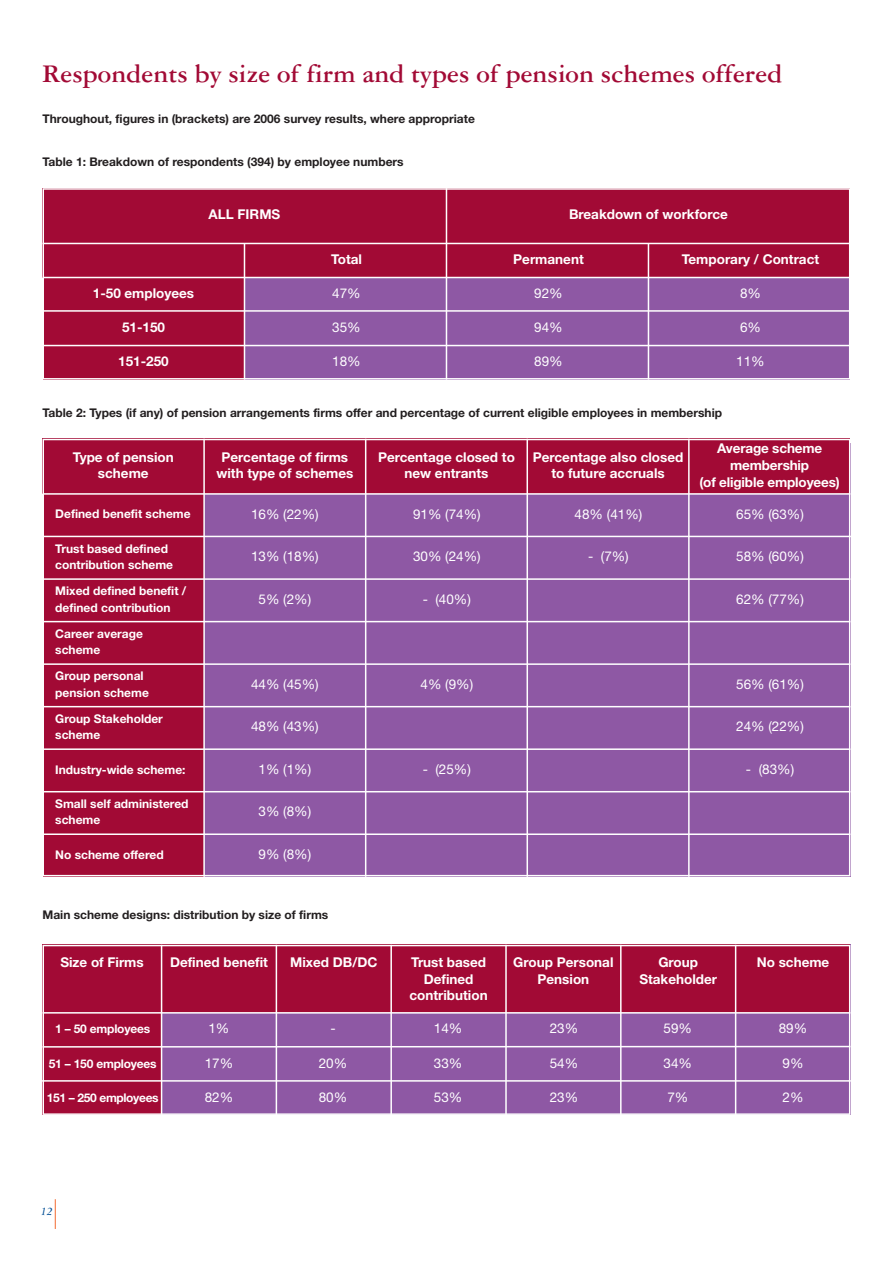
<style>
.page{position:relative;width:893px;height:1263px;background:#fff}
.page>*{position:absolute;margin:0;border:0;box-sizing:border-box;transform-origin:0 0}
.t1{font:700 27px "Garamond Three";color:#a20a35}
.t2{font:700 13.5px/16.5px "Helvetica Neue";color:#fff;text-align:center}
.t3{font:13.5px "Helvetica Neue";color:#fff}
.t4{font:700 12px "Helvetica Neue";color:#231f20}
.t5{font:700 12px/16.5px "Helvetica Neue";color:#fff}
.t6{font:700 12px "Helvetica Neue";letter-spacing:-.03em;color:#fff}
.t7{font:italic 700 12px "Garamond Three";color:#004e94}
</style>
<div class="page">
<hr style="left:55px;top:1199px;width:1px;height:30px;background:#f36b31">
<div style="left:43px;top:188px;width:201px;height:192px;background:#a20a35"></div>
<div style="left:244px;top:188px;width:606px;height:192px;background:#8e58a4"></div>
<div style="left:43px;top:188px;width:807px;height:89px;background:#a20a35"></div>
<hr style="left:43px;top:243px;width:807px;height:1px;background:#fff">
<hr style="left:43px;top:277px;width:807px;height:1px;background:#fff">
<hr style="left:43px;top:310px;width:807px;height:2px;background:#fff">
<hr style="left:43px;top:345px;width:807px;height:1px;background:#fff">
<hr style="left:244px;top:243px;width:1px;height:137px;background:#fff">
<hr style="left:648px;top:243px;width:1px;height:137px;background:#fff">
<div style="left:43px;top:188px;width:807px;height:192px;border:2px solid #fff"></div>
<hr style="left:446px;top:188px;width:1px;height:192px;background:#fff">
<svg style="left:42px;top:438px;width:809px;height:439px;background:#964485"></svg>
<svg style="left:42px;top:944px;width:809px;height:171px;background:#9c3b74"></svg>
<hr style="left:161px;top:945px;width:1px;height:170px;background:#fff">
<hr style="left:276px;top:945px;width:1px;height:170px;background:#fff">
<hr style="left:390px;top:945px;width:2px;height:170px;background:#fff">
<hr style="left:505px;top:945px;width:2px;height:170px;background:#fff">
<hr style="left:620px;top:945px;width:2px;height:170px;background:#fff">
<hr style="left:735px;top:945px;width:1px;height:170px;background:#fff">
<hr style="left:43px;top:578px;width:807px;height:2px;background:#fff">
<hr style="left:43px;top:621px;width:807px;height:1px;background:#fff">
<hr style="left:43px;top:663px;width:807px;height:2px;background:#fff">
<hr style="left:43px;top:706px;width:807px;height:1px;background:#fff">
<hr style="left:43px;top:748px;width:807px;height:2px;background:#fff">
<hr style="left:43px;top:791px;width:807px;height:1px;background:#fff">
<hr style="left:43px;top:833px;width:807px;height:2px;background:#fff">
<hr style="left:203px;top:439px;width:2px;height:438px;background:#fff">
<hr style="left:365px;top:439px;width:1px;height:438px;background:#fff">
<hr style="left:526px;top:439px;width:2px;height:438px;background:#fff">
<hr style="left:688px;top:439px;width:2px;height:438px;background:#fff">
<h1 class="t1" style="left:43px;top:64px;width:741px">Respondents by size of firm and types of pension schemes offered</h1>
<p class="t4" style="left:43px;top:114px;width:434px">Throughout, figures in (brackets) are 2006 survey results, where appropriate</p>
<p class="t4" style="left:43px;top:157px;width:363px">Table 1: Breakdown of respondents (394) by employee numbers</p>
<p class="t2" style="left:209px;top:208px;width:73px">ALL FIRMS</p>
<p class="t2" style="left:569px;top:208px;width:160px">Breakdown of workforce</p>
<p class="t2" style="left:331px;top:252px;width:32px">Total</p>
<p class="t2" style="left:513px;top:252px;width:72px">Permanent</p>
<p class="t2" style="left:682px;top:252px;width:139px">Temporary / Contract</p>
<p class="t2" style="left:93px;top:286px;width:103px">1-50 employees</p>
<p class="t3" style="left:332px;top:288px;width:30px">47%</p>
<p class="t3" style="left:534px;top:288px;width:30px">92%</p>
<p class="t3" style="left:740px;top:288px;width:22px">8%</p>
<p class="t2" style="left:122px;top:320px;width:44px">51-150</p>
<p class="t3" style="left:332px;top:322px;width:30px">35%</p>
<p class="t3" style="left:534px;top:322px;width:30px">94%</p>
<p class="t3" style="left:740px;top:322px;width:22px">6%</p>
<p class="t2" style="left:118px;top:354px;width:52px">151-250</p>
<p class="t3" style="left:332px;top:356px;width:30px">18%</p>
<p class="t3" style="left:534px;top:356px;width:30px">89%</p>
<p class="t3" style="left:736px;top:356px;width:30px">11%</p>
<p class="t4" style="left:43px;top:408px;width:681px">Table 2: Types (if any) of pension arrangements firms offer and percentage of current eligible employees in membership</p>
<p class="t2" style="left:73px;top:450px;width:103px">Type of pension scheme</p>
<p class="t2" style="left:216px;top:450px;width:138px">Percentage of firms with type of schemes</p>
<p class="t2" style="left:378px;top:450px;width:138px">Percentage closed to new entrants</p>
<p class="t2" style="left:533px;top:450px;width:152px">Percentage also closed to future accruals</p>
<p class="t2" style="left:699px;top:442px;width:142px">Average scheme membership<br>(of eligible employees)</p>
<p class="t3" style="left:251px;top:509px;width:69px">16% (22%)</p>
<p class="t3" style="left:413px;top:509px;width:69px">91% (74%)</p>
<p class="t3" style="left:575px;top:509px;width:69px">48% (41%)</p>
<p class="t3" style="left:736px;top:509px;width:69px">65% (63%)</p>
<p class="t3" style="left:251px;top:551px;width:69px">13% (18%)</p>
<p class="t3" style="left:413px;top:551px;width:69px">30% (24%)</p>
<p class="t3" style="left:588px;top:551px;width:42px">- (7%)</p>
<p class="t3" style="left:736px;top:551px;width:69px">58% (60%)</p>
<p class="t3" style="left:259px;top:594px;width:54px">5% (2%)</p>
<p class="t3" style="left:423px;top:594px;width:50px">- (40%)</p>
<p class="t3" style="left:736px;top:594px;width:69px">62% (77%)</p>
<p class="t5" style="left:55px;top:507px;width:137px">Defined benefit scheme</p>
<p class="t5" style="left:55px;top:541px;width:119px">Trust based defined contribution scheme</p>
<p class="t5" style="left:55px;top:584px;width:133px">Mixed defined benefit / defined contribution</p>
<p class="t5" style="left:55px;top:626px;width:89px">Career average scheme</p>
<p class="t5" style="left:55px;top:669px;width:95px">Group personal pension scheme</p>
<p class="t5" style="left:55px;top:711px;width:109px">Group Stakeholder scheme</p>
<p class="t5" style="left:55px;top:762px;width:132px">Industry-wide scheme:</p>
<p class="t3" style="left:251px;top:679px;width:69px">44% (45%)</p>
<p class="t3" style="left:420px;top:679px;width:54px">4% (9%)</p>
<p class="t3" style="left:736px;top:679px;width:69px">56% (61%)</p>
<p class="t3" style="left:251px;top:722px;width:69px">48% (43%)</p>
<p class="t3" style="left:736px;top:722px;width:69px">24% (22%)</p>
<p class="t3" style="left:259px;top:764px;width:54px">1% (1%)</p>
<p class="t3" style="left:423px;top:764px;width:50px">- (25%)</p>
<p class="t3" style="left:746px;top:764px;width:50px">- (83%)</p>
<p class="t5" style="left:55px;top:796px;width:135px">Small self administered scheme</p>
<p class="t5" style="left:55px;top:847px;width:110px">No scheme offered</p>
<p class="t3" style="left:259px;top:849px;width:54px">9% (8%)</p>
<p class="t3" style="left:259px;top:807px;width:54px">3% (8%)</p>
<p class="t4" style="left:43px;top:911px;width:287px">Main scheme designs: distribution by size of firms</p>
<p class="t2" style="left:60px;top:955px;width:85px">Size of Firms</p>
<p class="t2" style="left:170px;top:955px;width:99px">Defined benefit</p>
<p class="t2" style="left:290px;top:955px;width:89px">Mixed DB/DC</p>
<p class="t2" style="left:409px;top:955px;width:80px">Trust based<br>Defined contribution</p>
<p class="t2" style="left:513px;top:955px;width:102px">Group Personal<br>Pension</p>
<p class="t2" style="left:639px;top:955px;width:79px">Group<br>Stakeholder</p>
<p class="t2" style="left:757px;top:955px;width:74px">No scheme</p>
<p class="t5" style="left:55px;top:1022px;width:96px">1 – 50 employees</p>
<p class="t3" style="left:208px;top:1024px;width:22px">1%</p>
<p class="t3" style="left:330px;top:1024px;width:7px">-</p>
<p class="t3" style="left:434px;top:1024px;width:30px">14%</p>
<p class="t3" style="left:550px;top:1024px;width:30px">23%</p>
<p class="t3" style="left:664px;top:1024px;width:30px">59%</p>
<p class="t3" style="left:779px;top:1024px;width:30px">89%</p>
<p class="t5" style="left:49px;top:1056px;width:109px">51 – 150 employees</p>
<p class="t3" style="left:205px;top:1058px;width:30px">17%</p>
<p class="t3" style="left:319px;top:1058px;width:30px">20%</p>
<p class="t3" style="left:434px;top:1058px;width:30px">33%</p>
<p class="t3" style="left:550px;top:1058px;width:30px">54%</p>
<p class="t3" style="left:664px;top:1058px;width:30px">34%</p>
<p class="t3" style="left:782px;top:1058px;width:22px">9%</p>
<p class="t6" style="left:47px;top:1093px;width:113px">151 – 250 employees</p>
<p class="t3" style="left:205px;top:1092px;width:30px">82%</p>
<p class="t3" style="left:319px;top:1092px;width:30px">80%</p>
<p class="t3" style="left:434px;top:1092px;width:30px">53%</p>
<p class="t3" style="left:550px;top:1092px;width:30px">23%</p>
<p class="t3" style="left:667px;top:1092px;width:22px">7%</p>
<p class="t3" style="left:782px;top:1092px;width:22px">2%</p>
<p class="t7" style="left:41px;top:1207px;width:13px">12</p>
</div>
